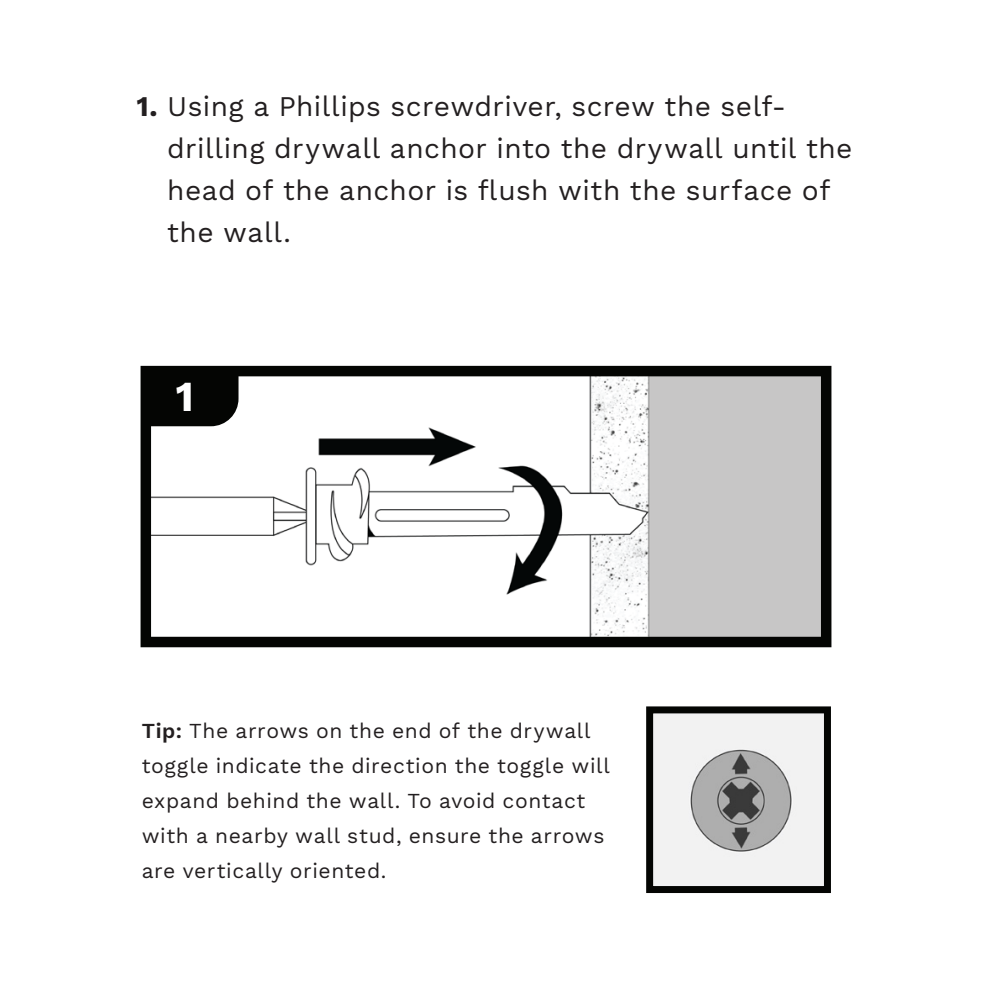
<style>
.page{position:relative;width:1008px;height:1008px;background:#fff}
.page>*{position:absolute;margin:0;border:0;box-sizing:border-box;transform-origin:0 0}
.t1{font:700 42px "Work Sans";color:#fff}
.Seura_-_Body{font:28px/42px "Work Sans";letter-spacing:.015em;color:#231f20}
.Seura_-_Body-2{font:21px/35px "Work Sans";letter-spacing:.025em;color:#231f20}
.s1{font-weight:700}
.s2{font-weight:600}
</style>
<div class="page">
<img style="left:152px;top:377px;width:668px;height:259px">
<div style="left:141px;top:366px;width:690px;height:281px;border:10px solid #040503"></div>
<img style="left:654px;top:714px;width:169px;height:171px">
<div style="left:646px;top:706px;width:185px;height:187px;border:7px solid #040503"></div>
<div style="left:146px;top:371px;width:93px;height:55px;background:#040503"></div>
<p class="Seura_-_Body" style="left:167px;top:87px;width:687px;text-indent:-31px"><span class="s1">1.</span> Using a Phillips screwdriver, screw the self&shy;drilling drywall anchor into the drywall until the head of the anchor is flush with the surface of the wall.</p>
<p class="t1" style="left:176px;top:372px;width:20px">1</p>
<p class="Seura_-_Body-2" style="left:142px;top:715px;width:470px"><span class="s2">Tip:</span> The arrows on the end of the drywall toggle indicate the direction the toggle will expand behind the wall. To avoid contact with a nearby wall stud, ensure the arrows are vertically oriented.</p>
</div>
